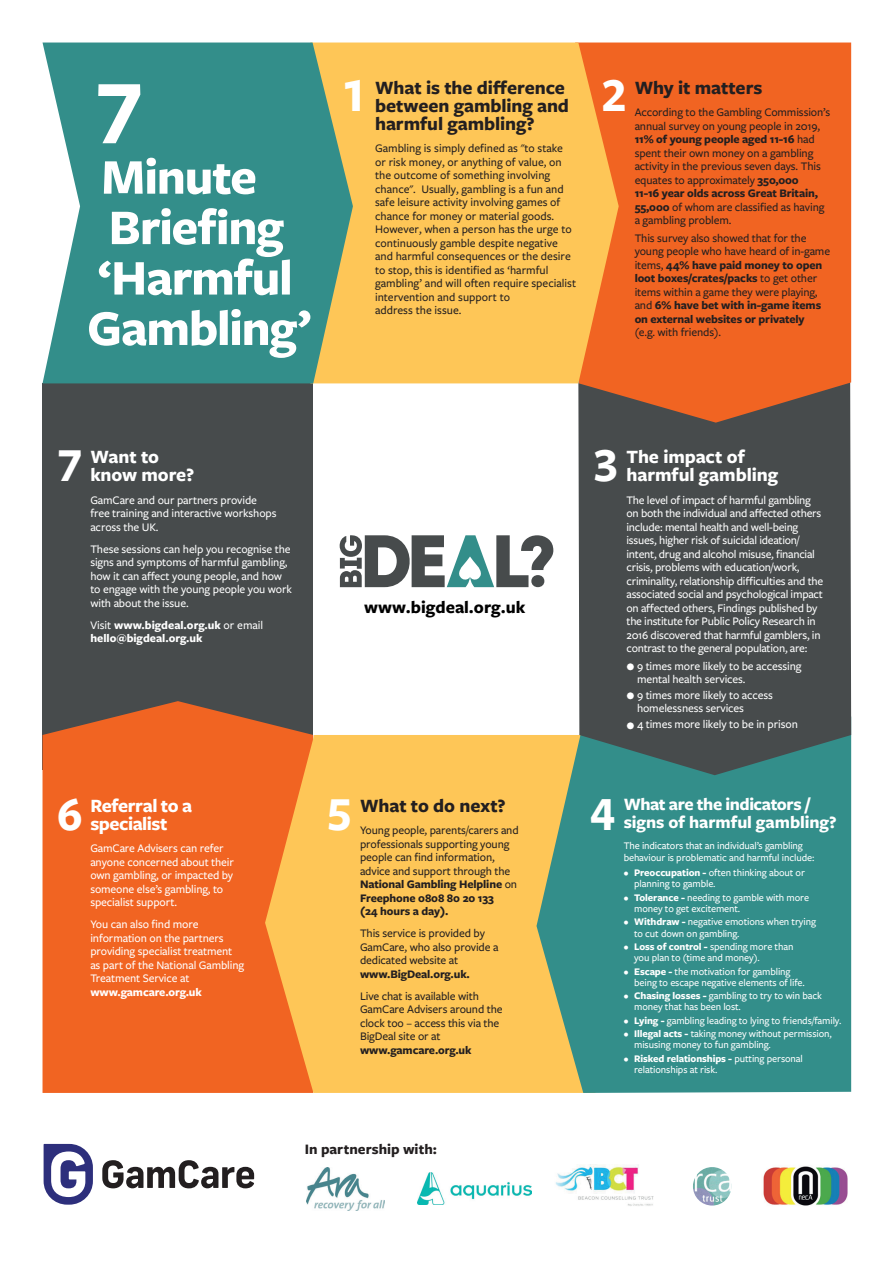
<style>
.page{position:relative;width:893px;height:1263px;background:#fff}
.page>*{position:absolute;margin:0;border:0;box-sizing:border-box;transform-origin:0 0}
.t1{font:700 49.65px "Freight Sans Pro";color:#fff}
.t2{font:700 19.5px/18px "Freight Sans Pro";letter-spacing:-.005em;color:#231f20}
.t3{font:700 19.5px/18px "Freight Sans Pro";letter-spacing:-.005em;color:#fff}
.t4{font:700 19.5px/18px "Freight Sans Pro";letter-spacing:-.025em;color:#fff}
.t5{font:700 18px/18px "Freight Sans Pro";letter-spacing:-.005em;color:#fff}
.t6{font:700 18px "Freight Sans Pro";color:#000}
.t7{font:700 15px "Freight Sans Pro";letter-spacing:.005em;color:#231f20}
.t8{font:500 12px/13.5px "Freight Sans Pro";letter-spacing:-.01em;color:#231f20}
.t9{font:500 12px/13.5px "Freight Sans Pro";letter-spacing:-.01em;color:#fff}
.t10{font:700 12px/13.5px "Freight Sans Pro";color:#fff}
.t11{font:700 12px "Freight Sans Pro";letter-spacing:-.01em;color:#231f20}
.t12{font:500 10.5px/11.2px "Freight Sans Pro";letter-spacing:-.01em;color:#fff}
.s1{font-weight:700}
.s2{font-weight:500}
.s3{font-size:18px}
</style>
<div class="page">
<div style="left:43px;top:383px;width:270px;height:387px;background:#474b4c"></div>
<div style="left:43px;top:701px;width:270px;height:392px;background:#f16422"></div>
<svg style="left:340px;top:535px;width:213px;height:52px"></svg>
<svg style="left:265px;top:735px;width:271px;height:358px;background:#fcbd52"></svg>
<svg style="left:536px;top:735px;width:315px;height:358px;background:#459385"></svg>
<div style="left:578px;top:423px;width:273px;height:352px;background:#474b4c"></div>
<div style="left:575px;top:43px;width:276px;height:380px;background:#f16422"></div>
<svg style="left:353px;top:43px;width:266px;height:340px;background:#fdbe53"></svg>
<svg style="left:43px;top:43px;width:310px;height:340px;background:#589d8e"></svg>
<svg style="left:89px;top:309px;width:221px;height:49px"></svg>
<svg style="left:99px;top:208px;width:191px;height:88px"></svg>
<svg style="left:104px;top:158px;width:151px;height:36px"></svg>
<svg style="left:98px;top:84px;width:42px;height:59px"></svg>
<svg style="left:102px;top:1160px;width:152px;height:28px"></svg>
<svg style="left:44px;top:1144px;width:49px;height:61px"></svg>
<img style="left:555px;top:1164px;width:99px;height:42px">
<img style="left:693px;top:1167px;width:38px;height:38px;border-radius:19px">
<img style="left:763px;top:1166px;width:85px;height:40px">
<img style="left:418px;top:1172px;width:113px;height:33px">
<img style="left:307px;top:1167px;width:77px;height:44px">
<h1 class="t1" style="left:342px;top:61px;width:26px">1</h1>
<h2 class="t2" style="left:375px;top:78px;width:196px">What is the difference between gambling and harmful gambling?</h2>
<p class="t8" style="left:375px;top:141px;width:203px">Gambling is simply defined as "to stake or risk money, or anything of value, on the outcome of something involving chance". Usually, gambling is a fun and safe leisure activity involving games of chance for money or material goods.<br>However, when a person has the urge to continuously gamble despite negative and harmful consequences or the desire to stop, this is identified as ‘harmful gambling’ and will often require specialist intervention and support to<br>address the issue.</p>
<h1 class="t1" style="left:602px;top:61px;width:26px">2</h1>
<h2 class="t2" style="left:635px;top:78px;width:129px">Why it matters</h2>
<p class="t8" style="left:635px;top:105px;width:197px">According to the Gambling Commission’s annual survey on young people in 2019, <span class="s1">11% of young people aged 11-16</span> had spent their own money on a gambling activity in the previous seven days. This equates to approximately <span class="s1">350,000<br>11-16 year olds across Great Britain, 55,000</span> of whom are classified as having a gambling problem.</p>
<p class="t8" style="left:635px;top:231px;width:197px">This survey also showed that for the young people who have heard of in-game items, <span class="s1">44% have paid money to open loot boxes/crates/packs</span> to get other items within a game they were playing, and <span class="s1">6% have bet with in-game items on external websites or privately</span></p>
<p class="t8" style="left:635px;top:325px;width:88px">(e.g. with friends).</p>
<h1 class="t1" style="left:57px;top:430px;width:26px">7</h1>
<h2 class="t3" style="left:90px;top:447px;width:105px">Want to know more?</h2>
<p class="t9" style="left:90px;top:492px;width:188px">GamCare and our partners provide free training and interactive workshops across the UK.</p>
<p class="t9" style="left:90px;top:541px;width:203px">These sessions can help you recognise the signs and symptoms of harmful gambling, how it can affect young people, and how to engage with the young people you work with about the issue.</p>
<p class="t10" style="left:90px;top:617px;width:174px"><span class="s2">Visit</span> www.bigdeal.org.uk <span class="s2">or email </span>hello@bigdeal.org.uk</p>
<h3 class="t6" style="left:364px;top:594px;width:163px">www.bigdeal.org.uk</h3>
<h1 class="t1" style="left:57px;top:779px;width:26px">6</h1>
<h2 class="t4" style="left:90px;top:796px;width:103px">Referral to a specialist</h2>
<p class="t9" style="left:90px;top:841px;width:145px">GamCare Advisers can refer anyone concerned about their own gambling, or impacted by someone else’s gambling, to specialist support.</p>
<p class="t9" style="left:90px;top:917px;width:155px">You can also find more information on the partners providing specialist treatment as part of the National Gambling<br>Treatment Service at</p>
<p class="t10" style="left:90px;top:984px;width:113px">www.gamcare.org.uk</p>
<h1 class="t1" style="left:327px;top:779px;width:26px">5</h1>
<h2 class="t2" style="left:360px;top:796px;width:147px">What to do next?</h2>
<p class="t8" style="left:360px;top:823px;width:160px">Young people, parents/carers and professionals supporting young people can find information, advice and support through the<br><span class="s1">National Gambling Helpline</span> on<br><span class="s1">Freephone 0808 80 20 133<br>(24 hours a day).</span></p>
<p class="t8" style="left:360px;top:926px;width:140px">This service is provided by<br>GamCare, who also provide a dedicated website at</p>
<p class="t11" style="left:360px;top:965px;width:111px">www.BigDeal.org.uk.</p>
<p class="t8" style="left:360px;top:989px;width:144px">Live chat is available with<br>GamCare Advisers around the clock too – access this via the<br>BigDeal site or at</p>
<p class="t11" style="left:360px;top:1041px;width:113px">www.gamcare.org.uk</p>
<p class="t7" style="left:305px;top:1139px;width:134px">In partnership with:</p>
<h1 class="t1" style="left:594px;top:430px;width:26px">3</h1>
<h2 class="t3" style="left:626px;top:447px;width:153px">The impact of harmful gambling</h2>
<p class="t9" style="left:626px;top:492px;width:198px">The level of impact of harmful gambling on both the individual and affected others include: mental health and well-being issues, higher risk of suicidal ideation/ intent, drug and alcohol misuse, financial crisis, problems with education/work, criminality, relationship difficulties and the associated social and psychological impact on affected others, Findings published by the institute for Public Policy Research in 2016 discovered that harmful gamblers, in contrast to the general population, are:</p>
<p class="t9" style="left:637px;top:659px;width:166px;text-indent:-11px"><span class="s3">•</span> 9 times more likely to be accessing mental health services.</p>
<p class="t9" style="left:637px;top:688px;width:137px;text-indent:-11px"><span class="s3">•</span> 9 times more likely to access homelessness services</p>
<p class="t9" style="left:626px;top:717px;width:173px"><span class="s3">•</span> 4 times more likely to be in prison</p>
<h1 class="t1" style="left:590px;top:779px;width:26px">4</h1>
<h3 class="t5" style="left:624px;top:794px;width:214px">What are the indicators / signs of harmful gambling?</h3>
<p class="t12" style="left:624px;top:839px;width:192px;line-height:12px">The indicators that an individual’s gambling behaviour is problematic and harmful include:</p>
<p class="t12" style="left:634px;top:867px;width:172px;text-indent:-10px">• <span class="s1">Preoccupation -</span> often thinking about or planning to gamble.</p>
<p class="t12" style="left:634px;top:891px;width:176px;text-indent:-10px">• <span class="s1">Tolerance -</span> needing to gamble with more money to get excitement.</p>
<p class="t12" style="left:634px;top:916px;width:183px;text-indent:-10px">• <span class="s1">Withdraw -</span> negative emotions when trying to cut down on gambling.</p>
<p class="t12" style="left:634px;top:940px;width:161px;text-indent:-10px">• <span class="s1">Loss of control -</span> spending more than you plan to (time and money).</p>
<p class="t12" style="left:634px;top:965px;width:172px;text-indent:-10px">• <span class="s1">Escape -</span> the motivation for gambling being to escape negative elements of life.</p>
<p class="t12" style="left:634px;top:990px;width:189px;text-indent:-10px">• <span class="s1">Chasing losses -</span> gambling to try to win back money that has been lost.</p>
<p class="t12" style="left:624px;top:1014px;width:219px">• <span class="s1">Lying -</span> gambling leading to lying to friends/family.</p>
<p class="t12" style="left:634px;top:1028px;width:199px;text-indent:-10px">• <span class="s1">Illegal acts -</span> taking money without permission, misusing money to fun gambling.</p>
<p class="t12" style="left:634px;top:1052px;width:170px;text-indent:-10px">• <span class="s1">Risked relationships -</span> putting personal relationships at risk.</p>
</div>
